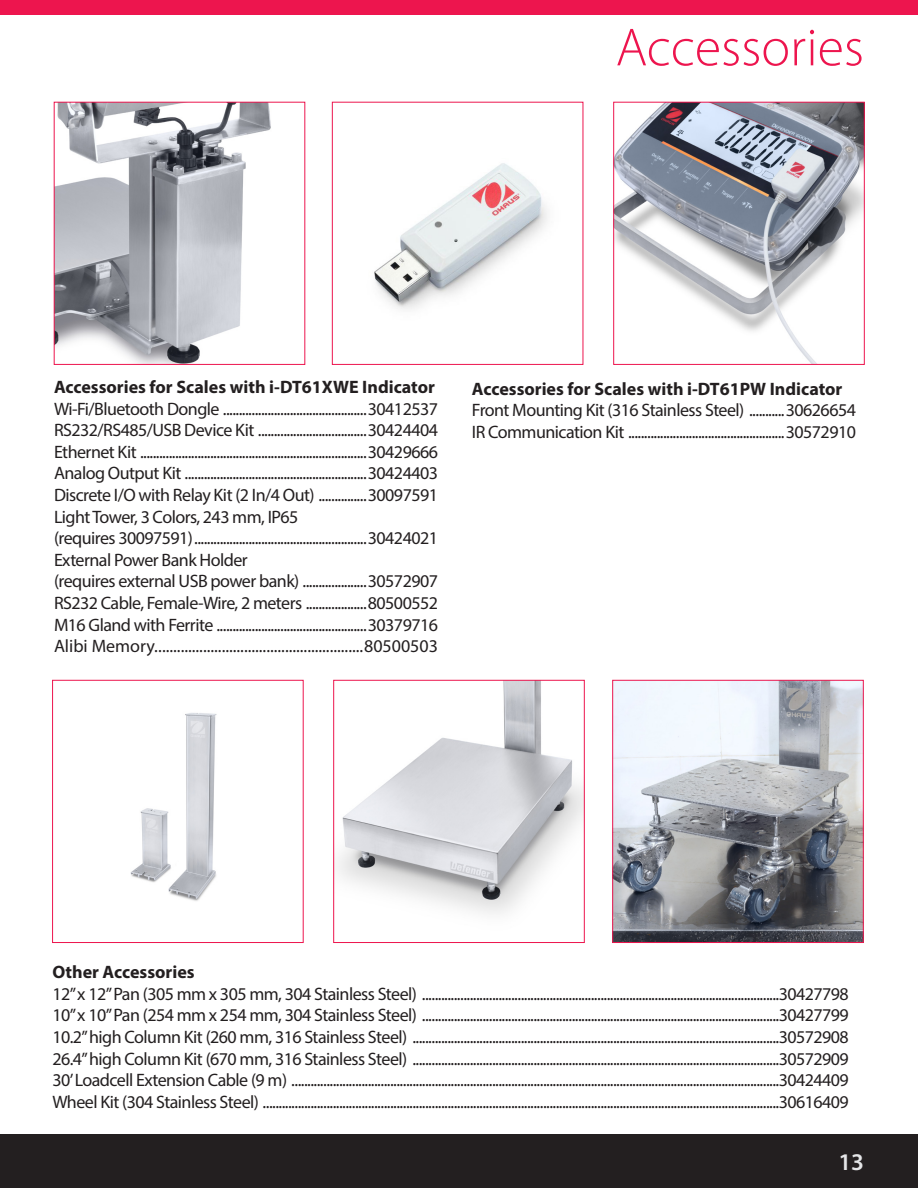
<style>
.page{position:relative;width:918px;height:1188px;background:#fff}
.page>*{position:absolute;margin:0;border:0;box-sizing:border-box;transform-origin:0 0}
.t1{font:300 54px "Myriad Pro";color:#ed154e}
.t2{font:600 24px "Myriad Pro";color:#e4e5e7}
.t3{font:18px/21.6px "Myriad Pro";letter-spacing:-.03em;color:#231f20}
.t4{font:700 18px "Myriad Pro";color:#231f20}
.t5{font:18px "Myriad Pro";color:#231f20}
</style>
<div class="page">
<div style="left:0;top:0;width:918px;height:15px;background:#ed154e"></div>
<div style="left:0;top:1134px;width:918px;height:54px;background:#231f20"></div>
<img style="left:56px;top:104px;width:215px;height:259px">
<div style="left:54px;top:102px;width:251px;height:263px;border:1px solid #ed154e"></div>
<img style="left:616px;top:104px;width:247px;height:259px">
<div style="left:614px;top:102px;width:251px;height:263px;border:1px solid #ed154e"></div>
<img style="left:130px;top:713px;width:87px;height:188px">
<div style="left:52px;top:680px;width:251px;height:263px;border:1px solid #ed154e"></div>
<img style="left:614px;top:682px;width:248px;height:259px">
<div style="left:612px;top:680px;width:252px;height:263px;border:1px solid #ed154e"></div>
<img style="left:337px;top:682px;width:246px;height:232px">
<div style="left:333px;top:680px;width:252px;height:263px;border:1px solid #ed154e"></div>
<img style="left:374px;top:163px;width:173px;height:146px">
<div style="left:332px;top:102px;width:251px;height:263px;border:1px solid #ed154e"></div>
<p class="t1" style="left:616px;top:15px;width:250px">Accessories</p>
<p class="t4" style="left:54px;top:375px;width:382px">Accessories for Scales with i-DT61XWE Indicator</p>
<p class="t3" style="left:54px;top:397px;width:386px">Wi-Fi/Bluetooth Dongle .............................................30412537</p>
<p class="t3" style="left:54px;top:419px;width:386px">RS232/RS485/USB Device Kit ..................................30424404</p>
<p class="t3" style="left:54px;top:441px;width:386px">Ethernet Kit .......................................................................30429666</p>
<p class="t3" style="left:54px;top:462px;width:386px">Analog Output Kit .........................................................30424403</p>
<p class="t3" style="left:54px;top:484px;width:386px">Discrete I/O with Relay Kit (2 In/4 Out) ...............30097591</p>
<p class="t3" style="left:54px;top:505px;width:386px">Light Tower, 3 Colors, 243 mm, IP65<br>(requires 30097591)......................................................30424021</p>
<p class="t3" style="left:54px;top:549px;width:386px">External Power Bank Holder<br>(requires external USB power bank) ....................30572907</p>
<p class="t3" style="left:54px;top:592px;width:386px">RS232 Cable, Female-Wire, 2 meters ...................80500552</p>
<p class="t3" style="left:54px;top:613px;width:386px">M16 Gland with Ferrite ...............................................30379716</p>
<p class="t5" style="left:54px;top:635px;width:386px">Alibi Memory........................................................80500503</p>
<p class="t4" style="left:472px;top:377px;width:372px">Accessories for Scales with i-DT61PW Indicator</p>
<p class="t3" style="left:472px;top:399px;width:386px">Front Mounting Kit (316 Stainless Steel) ...........30626654</p>
<p class="t3" style="left:472px;top:421px;width:386px">IR Communication Kit .................................................30572910</p>
<p class="t4" style="left:52px;top:960px;width:144px">Other Accessories</p>
<p class="t3" style="left:52px;top:983px;width:798px">12” x 12” Pan (305 mm x 305 mm, 304 Stainless Steel) ................................................................................................................30427798</p>
<p class="t3" style="left:52px;top:1004px;width:798px">10” x 10” Pan (254 mm x 254 mm, 304 Stainless Steel) ................................................................................................................30427799</p>
<p class="t3" style="left:52px;top:1026px;width:798px">10.2” high Column Kit (260 mm, 316 Stainless Steel) ...................................................................................................................30572908</p>
<p class="t3" style="left:52px;top:1047px;width:798px">26.4” high Column Kit (670 mm, 316 Stainless Steel) ...................................................................................................................30572909</p>
<p class="t3" style="left:52px;top:1069px;width:798px">30’ Loadcell Extension Cable (9 m) .........................................................................................................................................................30424409</p>
<p class="t3" style="left:52px;top:1091px;width:798px">Wheel Kit (304 Stainless Steel) ..................................................................................................................................................................30616409</p>
<h2 class="t2" style="left:839px;top:1147px;width:27px">13</h2>
</div>
